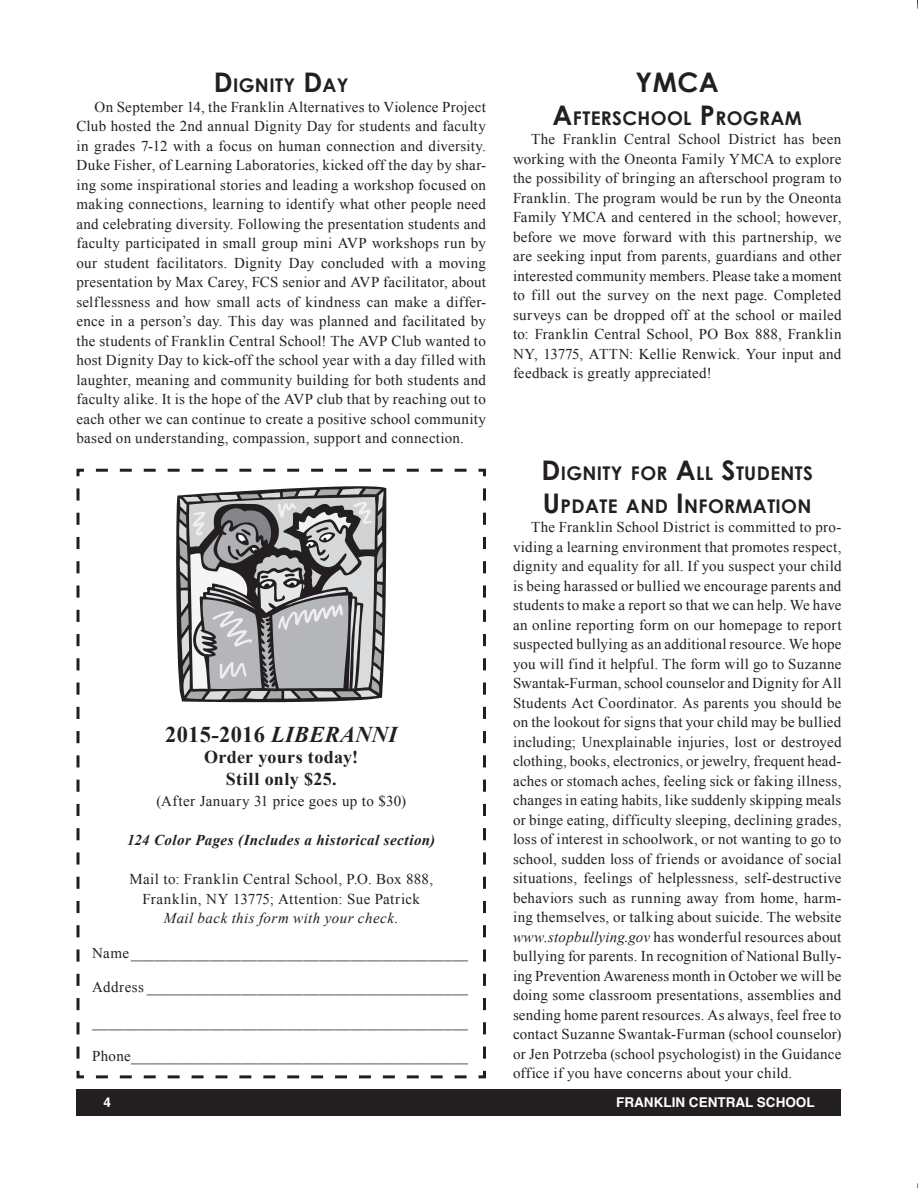
<style>
.page{position:relative;width:918px;height:1188px;background:#fff}
.page>*{position:absolute;margin:0;border:0;box-sizing:border-box;transform-origin:0 0}
.t1{font:700 27px "Century Gothic";color:#231f20}
.t2{font:700 22.5px "Times New Roman";letter-spacing:.01em;color:#231f20}
.t3{font:700 18.9px/32.4px "Century Gothic";letter-spacing:.02em;color:#231f20}
.t4{font:700 18px/22.5px "Times New Roman";color:#231f20;text-align:center}
.t5{font:15px/19.5px "Times New Roman";letter-spacing:.02em;color:#231f20;text-align:justify}
.t6{font:italic 700 15px "Times New Roman";letter-spacing:.03em;color:#231f20}
.t7{font:italic 15px "Times New Roman";letter-spacing:.03em;color:#231f20}
.t8{font:700 13.5px "Helvetica";color:#fff}
.s1{font-size:27px}
.s2{font-style:italic}
</style>
<div class="page">
<div style="left:76px;top:1090px;width:766px;height:26px;background:#231f20"></div>
<svg style="left:76px;top:468px;width:410px;height:611px"></svg>
<svg style="left:176px;top:486px;width:210px;height:216px"></svg>
<svg style="left:179px;top:489px;width:205px;height:211px;background:#949395"></svg>
<p class="t3" style="left:214px;top:69px;width:136px"><span class="s1">D</span>IGN ITY <span class="s1">D</span>AY</p>
<p class="t5" style="left:76px;top:97px;width:411px;text-indent:18px">On September 14, the Franklin Alternatives to Violence Project Club hosted the 2nd annual Dignity Day for students and faculty in grades 7-12 with a focus on human connection and diversity.<br>Duke Fisher, of Learning Laboratories, kicked off the day by shar&shy;ing some inspirational stories and leading a workshop focused on making connections, learning to identify what other people need and celebrating diversity. Following the presentation students and faculty participated in small group mini AVP workshops run by our student facilitators. Dignity Day concluded with a moving presentation by Max Carey, FCS senior and AVP facilitator, about selflessness and how small acts of kindness can make a differ&shy;ence in a person’s day. This day was planned and facilitated by the students of Franklin Central School! The AVP Club wanted to host Dignity Day to kick-off the school year with a day filled with laughter, meaning and community building for both students and faculty alike. It is the hope of the AVP club that by reaching out to each other we can continue to create a positive school community based on understanding, compassion, support and connection.</p>
<h2 class="t2" style="left:165px;top:719px;width:233px">2015-2016 <span class="s2">Liberanni</span></h2>
<p class="t4" style="left:204px;top:745px;width:155px">Order yours today!<br>Still only $25.</p>
<p class="t5" style="left:156px;top:791px;width:251px">(After January 31 price goes up to $30)</p>
<p class="t6" style="left:127px;top:830px;width:310px">124 Color Pages (Includes a historical section)</p>
<p class="t5" style="left:129px;top:869px;width:305px;text-align:center">Mail to: Franklin Central School, P.O. Box 888,<br>Franklin, NY 13775; Attention: Sue Patrick</p>
<p class="t7" style="left:164px;top:909px;width:236px">Mail back this form with your check.</p>
<p class="t5" style="left:92px;top:943px;width:377px">Name ___________________________________________</p>
<p class="t5" style="left:92px;top:977px;width:377px">Address _________________________________________</p>
<p class="t5" style="left:92px;top:1012px;width:377px">________________________________________________</p>
<p class="t5" style="left:92px;top:1046px;width:377px">Phone___________________________________________</p>
<h1 class="t1" style="left:636px;top:65px;width:83px">YMCA</h1>
<p class="t3" style="left:553px;top:101px;width:250px"><span class="s1">A</span>FTERSCHOOL <span class="s1">P</span> ROGRAM</p>
<p class="t5" style="left:513px;top:129px;width:330px;text-indent:18px">The Franklin Central School District has been working with the Oneonta Family YMCA to explore the possibility of bringing an afterschool program to Franklin. The program would be run by the Oneonta Family YMCA and centered in the school; however, before we move forward with this partnership, we are seeking input from parents, guardians and other interested community members. Please take a moment to fill out the survey on the next page. Completed surveys can be dropped off at the school or mailed to: Franklin Central School, PO Box 888, Franklin NY, 13775, ATTN: Kellie Renwick. Your input and feedback is greatly appreciated!</p>
<p class="t3" style="left:541px;top:457px;width:272px"><span class="s1">D</span>IGN ITY FOR <span class="s1">A</span>LL <span class="s1">S</span>TUDENTS<br><span class="s1">U</span> PDATE AN D <span class="s1">I</span> NFORMATION</p>
<p class="t5" style="left:513px;top:517px;width:330px;text-indent:18px">The Franklin School District is committed to pro&shy;viding a learning environment that promotes respect, dignity and equality for all. If you suspect your child is being harassed or bullied we encourage parents and students to make a report so that we can help. We have an online reporting form on our homepage to report suspected bullying as an additional resource. We hope you will find it helpful. The form will go to Suzanne Swantak-Furman, school counselor and Dignity for All Students Act Coordinator. As parents you should be on the lookout for signs that your child may be bullied including; Unexplainable injuries, lost or destroyed clothing, books, electronics, or jewelry, frequent head&shy;aches or stomach aches, feeling sick or faking illness, changes in eating habits, like suddenly skipping meals or binge eating, difficulty sleeping, declining grades, loss of interest in schoolwork, or not wanting to go to school, sudden loss of friends or avoidance of social situations, feelings of helplessness, self-destructive behaviors such as running away from home, harm&shy;ing themselves, or talking about suicide. The website <span class="s2">www.stopbullying.gov</span> has wonderful resources about bullying for parents. In recognition of National Bully&shy;ing Prevention Awareness month in October we will be doing some classroom presentations, assemblies and sending home parent resources. As always, feel free to contact Suzanne Swantak-Furman (school counselor) or Jen Potrzeba (school psychologist) in the Guidance office if you have concerns about your child.</p>
<p class="t8" style="left:104px;top:1091px;width:9px">4</p>
<p class="t8" style="left:616px;top:1091px;width:200px">FRANKLIN CENTRAL SCHOOL</p>
</div>
